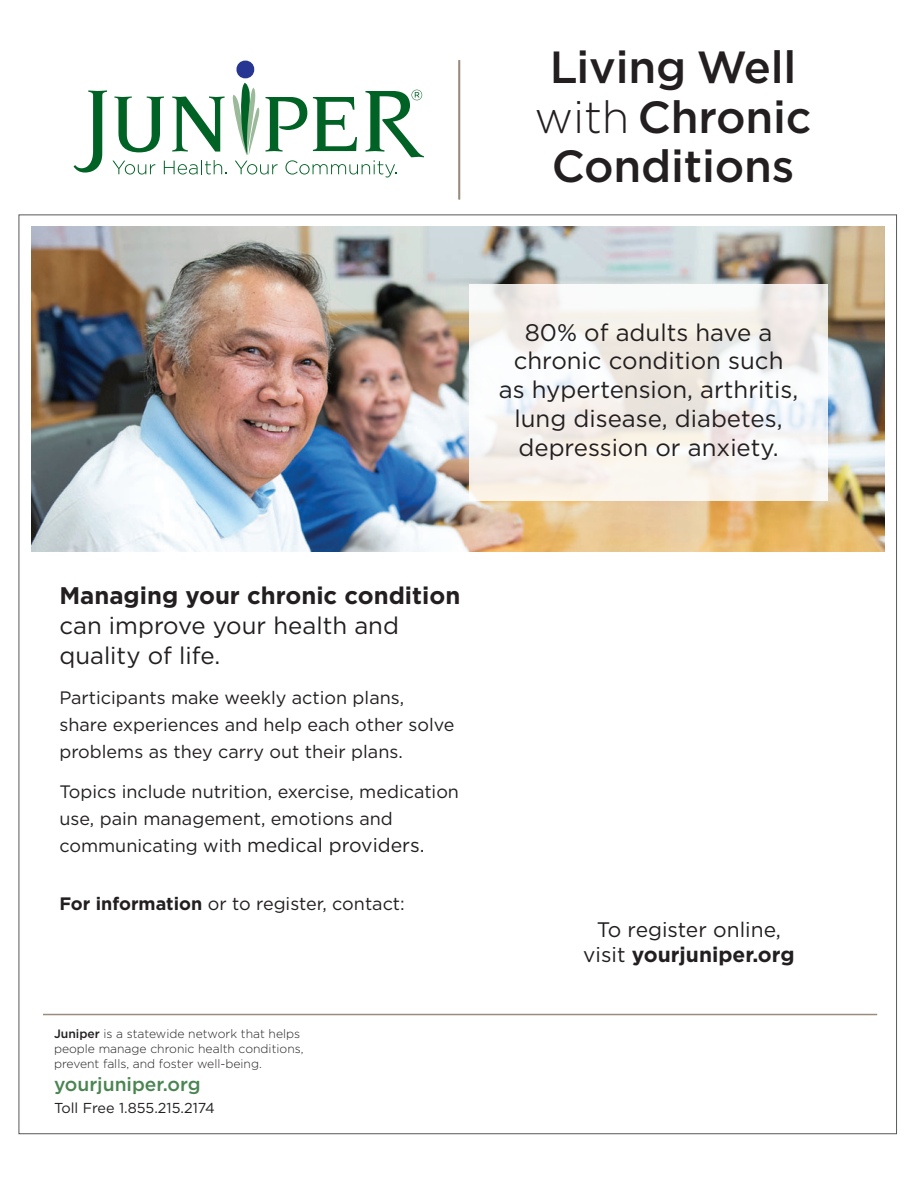
<style>
.page{position:relative;width:918px;height:1188px;background:#fff}
.page>*{position:absolute;margin:0;border:0;box-sizing:border-box;transform-origin:0 0}
.t1{font:500 45px/49.5px "Gotham";letter-spacing:-.005em;color:#231f20;text-align:center}
.t2{font:24px/28.8px "Gotham";color:#231f20}
.t3{font:21px/25.2px "Gotham";color:#231f20;text-align:center}
.t4{font:500 19.2px "Gotham";color:#4a8551}
.t5{font:18px/27px "Gotham";color:#231f20}
.t6{font:14.4px "Gotham";color:#231f20}
.t7{font:300 12.15px/14.9px "Gotham";color:#231f20}
.s1{font-weight:300}
.s2{font-weight:700}
.s3{font-size:19.5px}
.s4{font-weight:500}
</style>
<div class="page">
<img style="left:31px;top:226px;width:853px;height:326px">
<hr style="left:458px;top:60px;width:2px;height:140px;background:#998b7d">
<svg style="left:469px;top:284px;width:359px;height:216px"></svg>
<svg style="left:114px;top:96px;width:50px;height:56px"></svg>
<svg style="left:172px;top:96px;width:53px;height:56px"></svg>
<svg style="left:113px;top:161px;width:42px;height:14px"></svg>
<svg style="left:164px;top:160px;width:63px;height:15px"></svg>
<div style="left:236px;top:61px;width:18px;height:17px;background:#263692;border-radius:9px"></div>
<svg style="left:74px;top:90px;width:33px;height:83px"></svg>
<svg style="left:233px;top:82px;width:191px;height:95px"></svg>
<hr style="left:43px;top:1014px;width:834px;height:1px;background:#998b7d">
<p class="t1" style="left:535px;top:42px;width:278px">Living Well <span class="s1">with</span> Chronic<br>Conditions</p>
<p class="t2" style="left:499px;top:317px;width:301px;text-align:center">80% of adults have a chronic condition such as hypertension, arthritis, lung disease, diabetes, depression or anxiety.</p>
<p class="t2" style="left:59px;top:580px;width:402px;line-height:30px"><span class="s2">Managing your chronic condition </span>can improve your health and quality of life.</p>
<p class="t5" style="left:59px;top:683px;width:397px">Participants make weekly action plans, share experiences and help each other solve problems as they carry out their plans.</p>
<p class="t5" style="left:59px;top:777px;width:401px">Topics include nutrition, exercise, medication use, pain management, emotions and communicating with <span class="s3">medical providers.</span></p>
<p class="t5" style="left:59px;top:890px;width:347px"><span class="s2">For information</span> or to register, contact:</p>
<p class="t7" style="left:54px;top:1026px;width:251px"><span class="s4">Juniper</span> is a statewide network that helps people manage chronic health conditions, prevent falls, and foster well-being.</p>
<p class="t4" style="left:54px;top:1072px;width:148px">yourjuniper.org</p>
<p class="t6" style="left:54px;top:1098px;width:162px">Toll Free 1.855.215.2174</p>
<p class="t3" style="left:583px;top:916px;width:213px">To register online, visit <span class="s2">yourjuniper.org</span></p>
</div>
